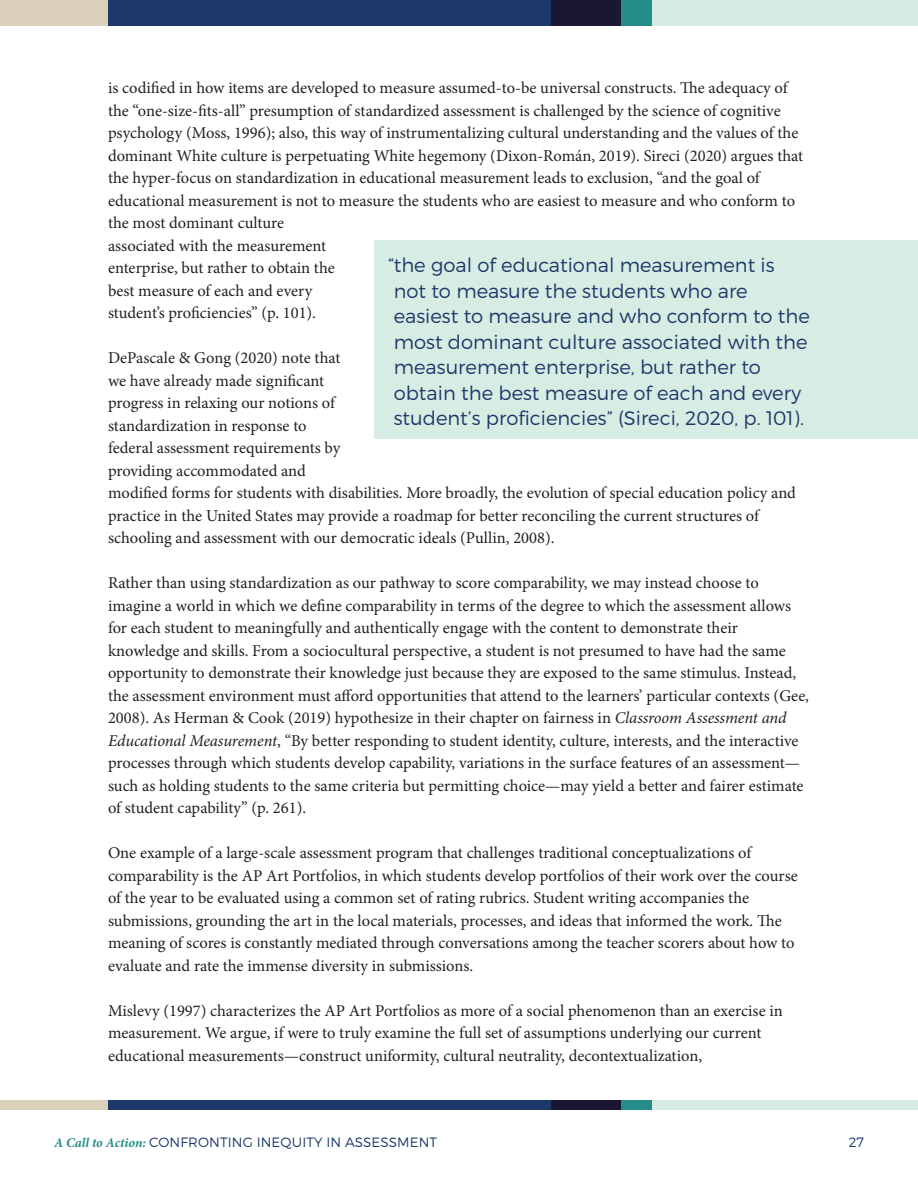
<style>
.page{position:relative;width:918px;height:1188px;background:#fff}
.page>*{position:absolute;margin:0;border:0;box-sizing:border-box;transform-origin:0 0}
.t1{font:300 19.5px/25.5px "Montserrat";color:#1d386b}
.t2{font:16.5px/22.5px "Minion Pro";color:#231f20}
.t3{font:300 13.5px "Montserrat";letter-spacing:.01em;color:#1d386b}
.s1{font-style:italic}
.s2{font-family:"Minion Pro";font-weight:700;font-style:italic;color:#258d8a}
</style>
<div class="page">
<div style="left:0;top:0;width:108px;height:26px;background:#dbd1ba"></div>
<div style="left:108px;top:0;width:444px;height:26px;background:#1d386b"></div>
<div style="left:552px;top:0;width:69px;height:26px;background:#1b1632"></div>
<div style="left:651px;top:0;width:267px;height:26px;background:#d6ebe4"></div>
<div style="left:621px;top:0;width:30px;height:26px;background:#258d8a"></div>
<div style="left:0;top:1100px;width:108px;height:10px;background:#dbd1ba"></div>
<div style="left:108px;top:1100px;width:444px;height:10px;background:#1d386b"></div>
<div style="left:552px;top:1100px;width:69px;height:10px;background:#1b1632"></div>
<div style="left:651px;top:1100px;width:267px;height:10px;background:#d6ebe4"></div>
<div style="left:621px;top:1100px;width:30px;height:10px;background:#258d8a"></div>
<div style="left:375px;top:240px;width:543px;height:199px;background:#d7ece2"></div>
<p class="t2" style="left:108px;top:77px;width:697px">is codified in how items are developed to measure assumed-to-be universal constructs. The adequacy of the “one-size-fits-all” presumption of standardized assessment is challenged by the science of cognitive psychology (Moss, 1996); also, this way of instrumentalizing cultural understanding and the values of the dominant White culture is perpetuating White hegemony (Dixon-Román, 2019). Sireci (2020) argues that the hyper-focus on standardization in educational measurement leads to exclusion, “and the goal of educational measurement is not to measure the students who are easiest to measure and who conform to the most dominant culture<br>associated with the measurement<br>enterprise, but rather to obtain the<br>best measure of each and every<br>student’s proficiencies” (p. 101).</p>
<p class="t2" style="left:108px;top:347px;width:690px">DePascale &amp; Gong (2020) note that<br>we have already made significant<br>progress in relaxing our notions of<br>standardization in response to<br>federal assessment requirements by<br>providing accommodated and<br>modified forms for students with disabilities. More broadly, the evolution of special education policy and practice in the United States may provide a roadmap for better reconciling the current structures of schooling and assessment with our democratic ideals (Pullin, 2008).</p>
<p class="t2" style="left:108px;top:572px;width:703px">Rather than using standardization as our pathway to score comparability, we may instead choose to imagine a world in which we define comparability in terms of the degree to which the assessment allows for each student to meaningfully and authentically engage with the content to demonstrate their knowledge and skills. From a sociocultural perspective, a student is not presumed to have had the same opportunity to demonstrate their knowledge just because they are exposed to the same stimulus. Instead, the assessment environment must afford opportunities that attend to the learners’ particular contexts (Gee, 2008). As Herman &amp; Cook (2019) hypothesize in their chapter on fairness in <span class="s1">Classroom Assessment and Educational Measurement</span>, “By better responding to student identity, culture, interests, and the interactive processes through which students develop capability, variations in the surface features of an assessment— such as holding students to the same criteria but permitting choice—may yield a better and fairer estimate of student capability” (p. 261).</p>
<p class="t2" style="left:108px;top:842px;width:691px">One example of a large-scale assessment program that challenges traditional conceptualizations of comparability is the AP Art Portfolios, in which students develop portfolios of their work over the course of the year to be evaluated using a common set of rating rubrics. Student writing accompanies the submissions, grounding the art in the local materials, processes, and ideas that informed the work. The meaning of scores is constantly mediated through conversations among the teacher scorers about how to evaluate and rate the immense diversity in submissions.</p>
<p class="t2" style="left:108px;top:999px;width:676px">Mislevy (1997) characterizes the AP Art Portfolios as more of a social phenomenon than an exercise in measurement. We argue, if were to truly examine the full set of assumptions underlying our current educational measurements—construct uniformity, cultural neutrality, decontextualization,</p>
<p class="t1" style="left:388px;top:252px;width:423px">“the goal of educational measurement is not to measure the students who are easiest to measure and who conform to the most dominant culture associated with the measurement enterprise, but rather to obtain the best measure of each and every student’s proficiencies” (Sireci, 2020, p. 101).</p>
<p class="t3" style="left:54px;top:1134px;width:385px"><span class="s2">A Call to Action:</span> CONFRONTING INEQUITY IN ASSESSMENT</p>
<p class="t3" style="left:849px;top:1134px;width:17px">27</p>
</div>
